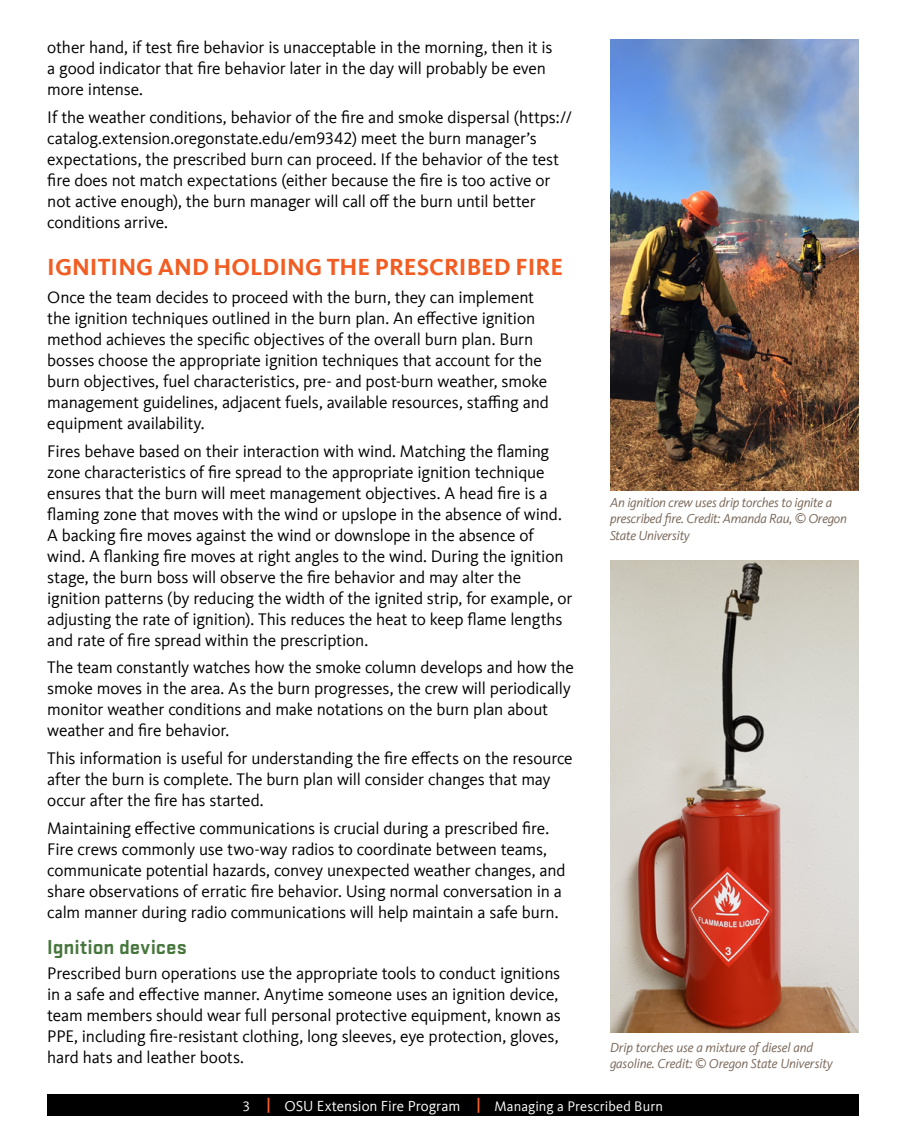
<style>
.page{position:relative;width:905px;height:1148px;background:#fff}
.page>*{position:absolute;margin:0;border:0;box-sizing:border-box;transform-origin:0 0}
.t1{font:700 24px "Kievit Offc";color:#f15d22}
.t2{font:700 21px "Stratum 2";letter-spacing:-.005em;color:#46763c}
.BODY{font:17.25px/21px "Kievit Offc";letter-spacing:-.01em;color:#000}
.t3{font:14.25px "Kievit Offc";letter-spacing:.005em;color:#fff}
.Photo_caption{font:italic 13.5px/16.2px "Kievit Offc";letter-spacing:-.02em;color:#786658}
.s1{font-weight:700;font-size:15px;color:#f15d22}
.s2{font-size:15px}
</style>
<div class="page">
<div style="left:47px;top:1094px;width:811px;height:22px;background:#000"></div>
<img style="left:610px;top:560px;width:248px;height:472px">
<img style="left:610px;top:40px;width:248px;height:450px">
<p class="BODY" style="left:47px;top:37px;width:507px">other hand, if test fire behavior is unacceptable in the morning, then it is a good indicator that fire behavior later in the day will probably be even more intense.</p>
<p class="BODY" style="left:47px;top:107px;width:526px">If the weather conditions, behavior of the fire and smoke dispersal (https:// catalog.extension.oregonstate.edu/em9342) meet the burn manager’s expectations, the prescribed burn can proceed. If the behavior of the test fire does not match expectations (either because the fire is too active or not active enough), the burn manager will call off the burn until better conditions arrive.</p>
<h2 class="t1" style="left:47px;top:253px;width:517px">IGNITING AND HOLDING THE PRESCRIBED FIRE</h2>
<p class="BODY" style="left:47px;top:287px;width:503px">Once the team decides to proceed with the burn, they can implement the ignition techniques outlined in the burn plan. An effective ignition method achieves the specific objectives of the overall burn plan. Burn bosses choose the appropriate ignition techniques that account for the burn objectives, fuel characteristics, pre- and post-burn weather, smoke management guidelines, adjacent fuels, available resources, staffing and equipment availability.</p>
<p class="BODY" style="left:47px;top:440px;width:526px">Fires behave based on their interaction with wind. Matching the flaming zone characteristics of fire spread to the appropriate ignition technique ensures that the burn will meet management objectives. A head fire is a flaming zone that moves with the wind or upslope in the absence of wind.<br>A backing fire moves against the wind or downslope in the absence of wind. A flanking fire moves at right angles to the wind. During the ignition stage, the burn boss will observe the fire behavior and may alter the ignition patterns (by reducing the width of the ignited strip, for example, or adjusting the rate of ignition). This reduces the heat to keep flame lengths and rate of fire spread within the prescription.</p>
<p class="BODY" style="left:47px;top:657px;width:528px">The team constantly watches how the smoke column develops and how the smoke moves in the area. As the burn progresses, the crew will periodically monitor weather conditions and make notations on the burn plan about weather and fire behavior.</p>
<p class="BODY" style="left:47px;top:748px;width:527px">This information is useful for understanding the fire effects on the resource after the burn is complete. The burn plan will consider changes that may occur after the fire has started.</p>
<p class="BODY" style="left:47px;top:818px;width:520px">Maintaining effective communications is crucial during a prescribed fire.<br>Fire crews commonly use two-way radios to coordinate between teams, communicate potential hazards, convey unexpected weather changes, and share observations of erratic fire behavior. Using normal conversation in a calm manner during radio communications will help maintain a safe burn.</p>
<h4 class="t2" style="left:47px;top:932px;width:141px">Ignition devices</h4>
<p class="BODY" style="left:47px;top:963px;width:515px">Prescribed burn operations use the appropriate tools to conduct ignitions in a safe and effective manner. Anytime someone uses an ignition device, team members should wear full personal protective equipment, known as PPE, including fire-resistant clothing, long sleeves, eye protection, gloves, hard hats and leather boots.</p>
<p class="Photo_caption" style="left:610px;top:494px;width:223px">An ignition crew uses drip torches to ignite a</p>
<p class="Photo_caption" style="left:610px;top:511px;width:238px">prescribed fire. Credit: Amanda Rau, © Oregon<br>State University</p>
<p class="Photo_caption" style="left:610px;top:1039px;width:224px">Drip torches use a mixture of diesel and gasoline. Credit: © Oregon State University</p>
<p class="t3" style="left:242px;top:1097px;width:422px">3 <span class="s1">|</span> <span class="s2">OSU Extension Fire Program</span> <span class="s1">|</span> Managing a Prescribed Burn</p>
</div>
